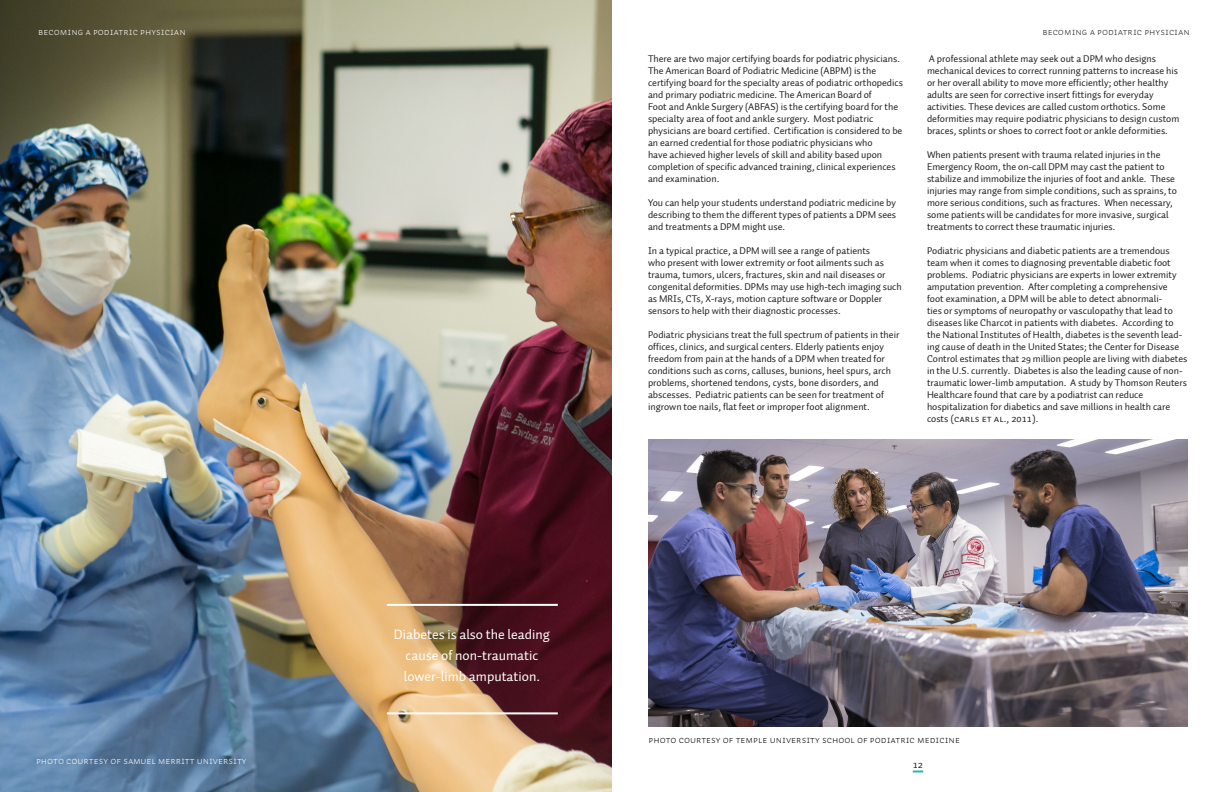
<style>
.page{position:relative;width:1224px;height:792px;background:#fff}
.page>*{position:absolute;margin:0;border:0;box-sizing:border-box;transform-origin:0 0}
.t1{font:14px "Auto 3";color:#fff}
.t2{font:10px/12px "Auto 3";color:#231f20}
.t3{font:10px "Auto 3 Light Sm Cp";color:#fff}
.t4{font:10px "Auto 3 Light Sm Cp";color:#000}
.t5{font:10px "Auto 3 Light Sm Cp";color:#231f20}
.t6{font:10px "Auto 3 Regular Sm Cp";color:#231f20}
.s1{font-family:"Auto 3 Regular Sm Cp"}
</style>
<div class="page">
<svg style="left:913px;top:770px;width:10px;height:2px"></svg>
<img style="left:0;top:0;width:612px;height:792px">
<hr style="left:387px;top:712px;width:171px;height:2px;background:#fff">
<hr style="left:387px;top:604px;width:171px;height:2px;background:#fff">
<img style="left:648px;top:439px;width:540px;height:287px">
<p class="t3" style="left:38px;top:25px;width:149px">Becoming a Podiatric Physician</p>
<p class="t3" style="left:36px;top:755px;width:212px">photo courtesy of SAMUEL MERRITT university</p>
<p class="t1" style="left:394px;top:625px;width:158px">Diabetes is also the leading</p>
<p class="t1" style="left:406px;top:646px;width:134px">cause of non-traumatic</p>
<p class="t1" style="left:404px;top:667px;width:138px">lower-limb amputation.</p>
<p class="t2" style="left:648px;top:53px;width:254px">There are two major certifying boards for podiatric physicians.<br>The American Board of Podiatric Medicine (ABPM) is the</p>
<p class="t2" style="left:648px;top:77px;width:256px">certifying board for the specialty areas of podiatric orthopedics and primary podiatric medicine. The American Board of</p>
<p class="t2" style="left:648px;top:101px;width:252px">Foot and Ankle Surgery (ABFAS) is the certifying board for the</p>
<p class="t2" style="left:648px;top:113px;width:227px">specialty area of foot and ankle surgery. Most podiatric</p>
<p class="t2" style="left:648px;top:125px;width:256px">physicians are board certified. Certification is considered to be an earned credential for those podiatric physicians who</p>
<p class="t2" style="left:648px;top:149px;width:249px">have achieved higher levels of skill and ability based upon completion of specific advanced training, clinical experiences and examination.</p>
<p class="t2" style="left:648px;top:197px;width:250px;text-align:justify">You can help your students understand podiatric medicine by describing to them the different types of patients a DPM sees and treatments a DPM might use.</p>
<p class="t2" style="left:648px;top:245px;width:224px">In a typical practice, a DPM will see a range of patients</p>
<p class="t2" style="left:648px;top:257px;width:239px">who present with lower extremity or foot ailments such as trauma, tumors, ulcers, fractures, skin and nail diseases or</p>
<p class="t2" style="left:648px;top:281px;width:255px">congenital deformities. DPMs may use high-tech imaging such as MRIs, CTs, X-rays, motion capture software or Doppler</p>
<p class="t2" style="left:648px;top:305px;width:194px">sensors to help with their diagnostic processes.</p>
<p class="t2" style="left:648px;top:329px;width:253px">Podiatric physicians treat the full spectrum of patients in their offices, clinics, and surgical centers. Elderly patients enjoy</p>
<p class="t2" style="left:648px;top:353px;width:239px">freedom from pain at the hands of a DPM when treated for</p>
<p class="t2" style="left:648px;top:365px;width:245px">conditions such as corns, calluses, bunions, heel spurs, arch problems, shortened tendons, cysts, bone disorders, and abscesses. Pediatric patients can be seen for treatment of ingrown toe nails, flat feet or improper foot alignment.</p>
<p class="t5" style="left:1042px;top:25px;width:149px">Becoming a Podiatric Physician</p>
<p class="t2" style="left:929px;top:53px;width:229px">A professional athlete may seek out a DPM who designs</p>
<p class="t2" style="left:927px;top:65px;width:253px">mechanical devices to correct running patterns to increase his or her overall ability to move more efficiently; other healthy adults are seen for corrective insert fittings for everyday</p>
<p class="t2" style="left:927px;top:101px;width:254px">activities. These devices are called custom orthotics. Some deformities may require podiatric physicians to design custom braces, splints or shoes to correct foot or ankle deformities.</p>
<p class="t2" style="left:927px;top:149px;width:235px">When patients present with trauma related injuries in the</p>
<p class="t2" style="left:927px;top:161px;width:251px">Emergency Room, the on-call DPM may cast the patient to stabilize and immobilize the injuries of foot and ankle. These injuries may range from simple conditions, such as sprains, to more serious conditions, such as fractures. When necessary, some patients will be candidates for more invasive, surgical treatments to correct these traumatic injuries.</p>
<p class="t2" style="left:927px;top:245px;width:262px">Podiatric physicians and diabetic patients are a tremendous team when it comes to diagnosing preventable diabetic foot problems. Podiatric physicians are experts in lower extremity amputation prevention. After completing a comprehensive<br>foot examination, a DPM will be able to detect abnormali-<br>ties or symptoms of neuropathy or vasculopathy that lead to diseases like Charcot in patients with diabetes. According to the National Institutes of Health, diabetes is the seventh lead&shy;ing cause of death in the United States; the Center for Disease Control estimates that 29 million people are living with diabetes in the U.S. currently. Diabetes is also the leading cause of non&shy;traumatic lower-limb amputation. A study by Thomson Reuters Healthcare found that care by a podiatrist can reduce</p>
<p class="t2" style="left:927px;top:401px;width:245px">hospitalization for diabetics and save millions in health care costs <span class="s1">(Carls et al., 2011)</span>.</p>
<p class="t4" style="left:648px;top:734px;width:313px">photo courtesy of temple university school of podiatric medicine</p>
<p class="t6" style="left:913px;top:759px;width:12px">12</p>
</div>
